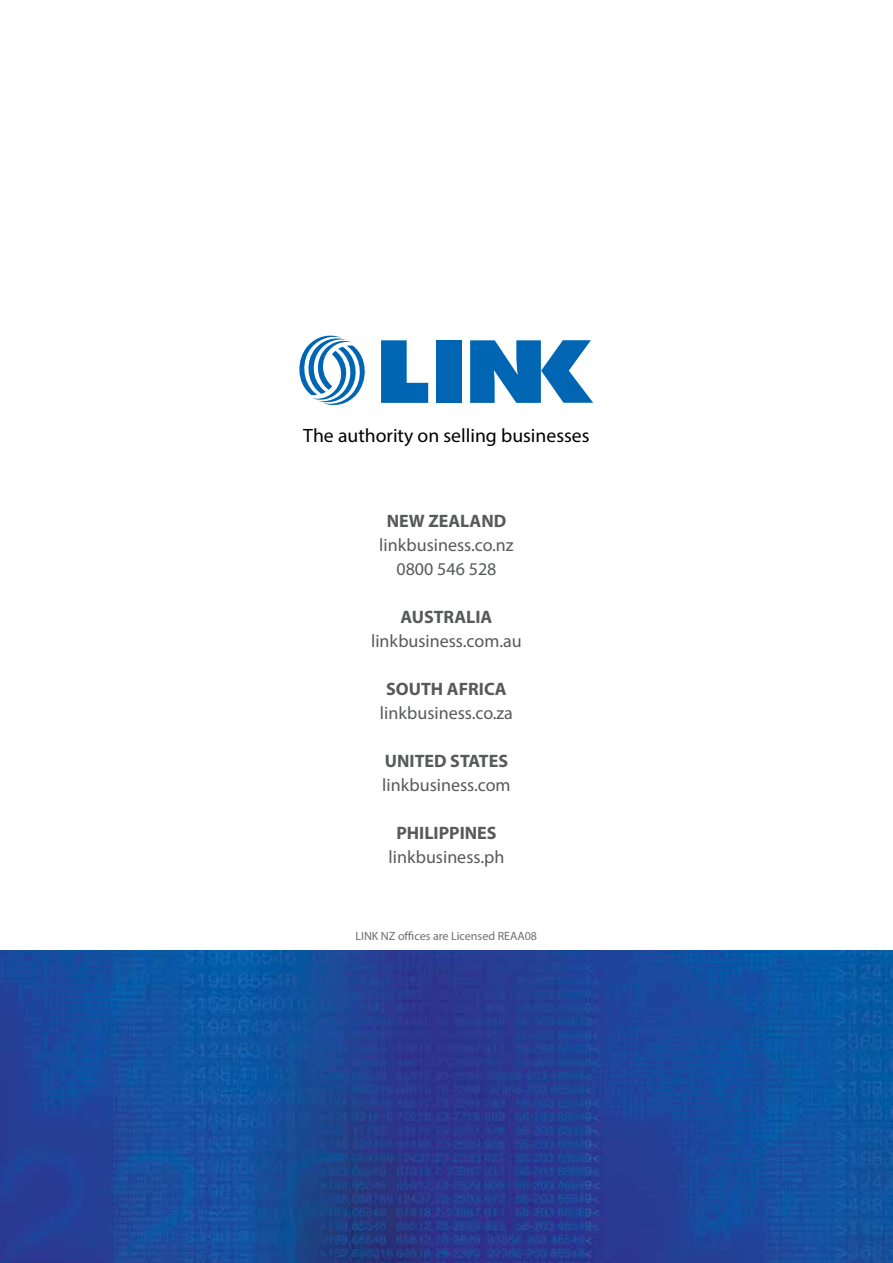
<style>
.page{position:relative;width:893px;height:1263px;background:#fff}
.page>*{position:absolute;margin:0;border:0;box-sizing:border-box;transform-origin:0 0}
.t1{font:19.35px "Myriad Pro";color:#000}
.t2{font:18px/24px "Myriad Pro";color:#58595b;text-align:center}
.t3{font:700 18px "Myriad Pro";color:#58595b}
.t4{font:12px "Myriad Pro";color:#6d6e71}
</style>
<div class="page">
<img style="left:0;top:950px;width:893px;height:313px">
<svg style="left:299px;top:335px;width:66px;height:70px"></svg>
<svg style="left:381px;top:340px;width:47px;height:63px"></svg>
<div style="left:436px;top:340px;width:25px;height:63px;background:#0066b3"></div>
<svg style="left:470px;top:340px;width:123px;height:63px"></svg>
<p class="t1" style="left:303px;top:423px;width:288px">The authority on selling businesses</p>
<p class="t3" style="left:387px;top:509px;width:121px">NEW ZEALAND</p>
<p class="t2" style="left:379px;top:533px;width:136px">linkbusiness.co.nz<br>0800 546 528</p>
<p class="t3" style="left:401px;top:605px;width:93px">AUSTRALIA</p>
<p class="t2" style="left:371px;top:629px;width:152px">linkbusiness.com.au</p>
<p class="t3" style="left:386px;top:677px;width:122px">SOUTH AFRICA</p>
<p class="t2" style="left:380px;top:701px;width:135px">linkbusiness.co.za</p>
<p class="t3" style="left:385px;top:749px;width:125px">UNITED STATES</p>
<p class="t2" style="left:382px;top:773px;width:130px">linkbusiness.com</p>
<p class="t3" style="left:396px;top:821px;width:102px">PHILIPPINES</p>
<p class="t2" style="left:389px;top:845px;width:117px">linkbusiness.ph</p>
<p class="t4" style="left:355px;top:928px;width:183px">LINK NZ offices are Licensed REAA08</p>
</div>
